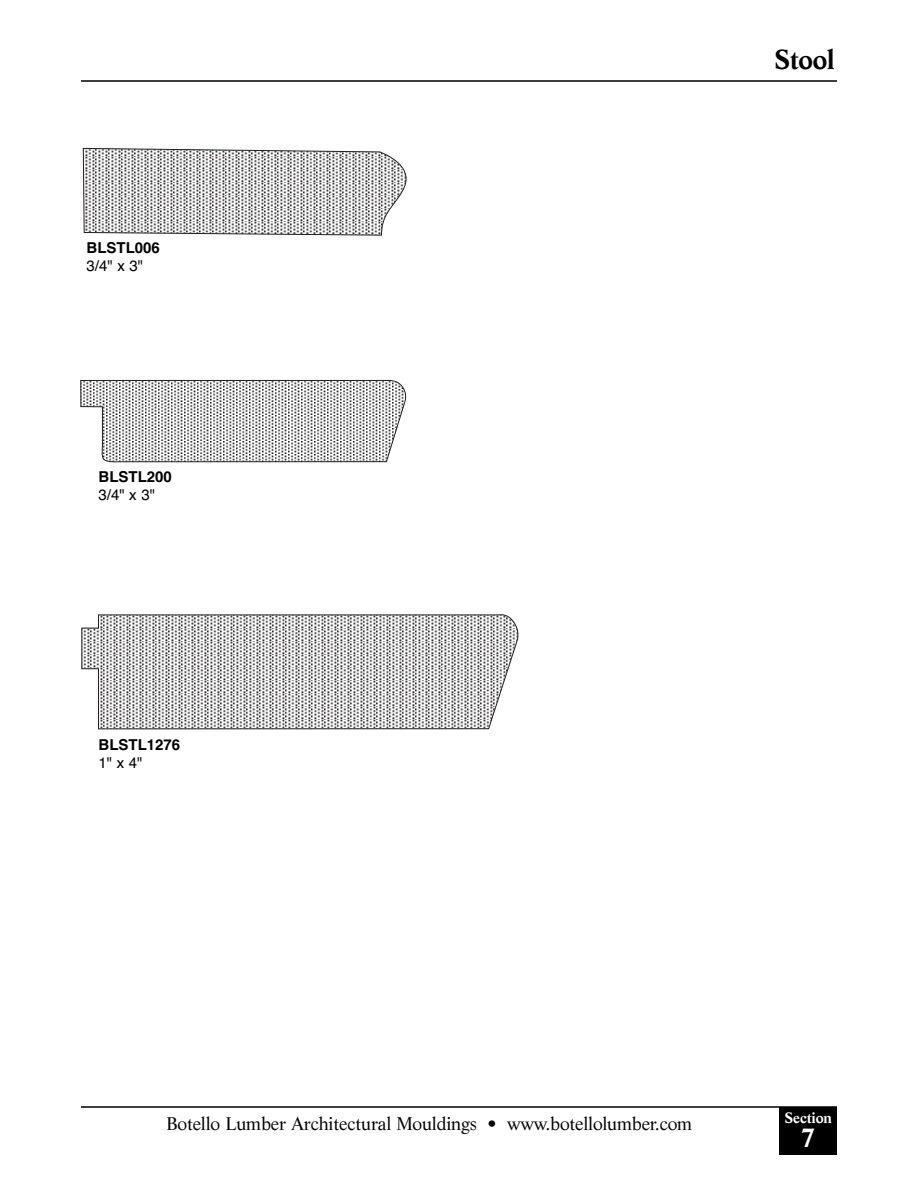
<style>
.page{position:relative;width:918px;height:1188px;background:#fff}
.page>*{position:absolute;margin:0;border:0;box-sizing:border-box;transform-origin:0 0}
.t1{font:700 27px "Life";letter-spacing:-.01em;color:#000}
.t2{font:700 27px "Life";color:#fff}
.t3{font:18px "Life";letter-spacing:-.01em;color:#000}
.t4{font:700 15px "Helvetica";color:#000}
.t5{font:15px "Helvetica";color:#000}
.t6{font:700 14.7px "Life";letter-spacing:-.01em;color:#fff}
</style>
<div class="page">
<hr style="left:81px;top:1106px;width:756px;height:2px;background:#000">
<hr style="left:81px;top:80px;width:756px;height:2px;background:#000">
<div style="left:780px;top:1107px;width:57px;height:48px;background:#000"></div>
<svg style="left:81px;top:614px;width:438px;height:116px"></svg>
<svg style="left:80px;top:379px;width:327px;height:84px"></svg>
<svg style="left:83px;top:148px;width:323px;height:88px"></svg>
<p class="t4" style="left:87px;top:243px;width:75px">BLSTL006</p>
<p class="t5" style="left:87px;top:261px;width:58px">3/4" x 3"</p>
<p class="t4" style="left:99px;top:471px;width:75px">BLSTL200</p>
<p class="t5" style="left:99px;top:489px;width:58px">3/4" x 3"</p>
<p class="t4" style="left:99px;top:739px;width:83px">BLSTL1276</p>
<p class="t5" style="left:99px;top:757px;width:45px">1" x 4"</p>
<h1 class="t1" style="left:774px;top:49px;width:62px">Stool</h1>
<p class="t3" style="left:166px;top:1116px;width:527px">Botello Lumber Architectural Mouldings • www.botellolumber.com</p>
<p class="t6" style="left:785px;top:1111px;width:49px">Section</p>
<h1 class="t2" style="left:801px;top:1126px;width:17px">7</h1>
</div>
